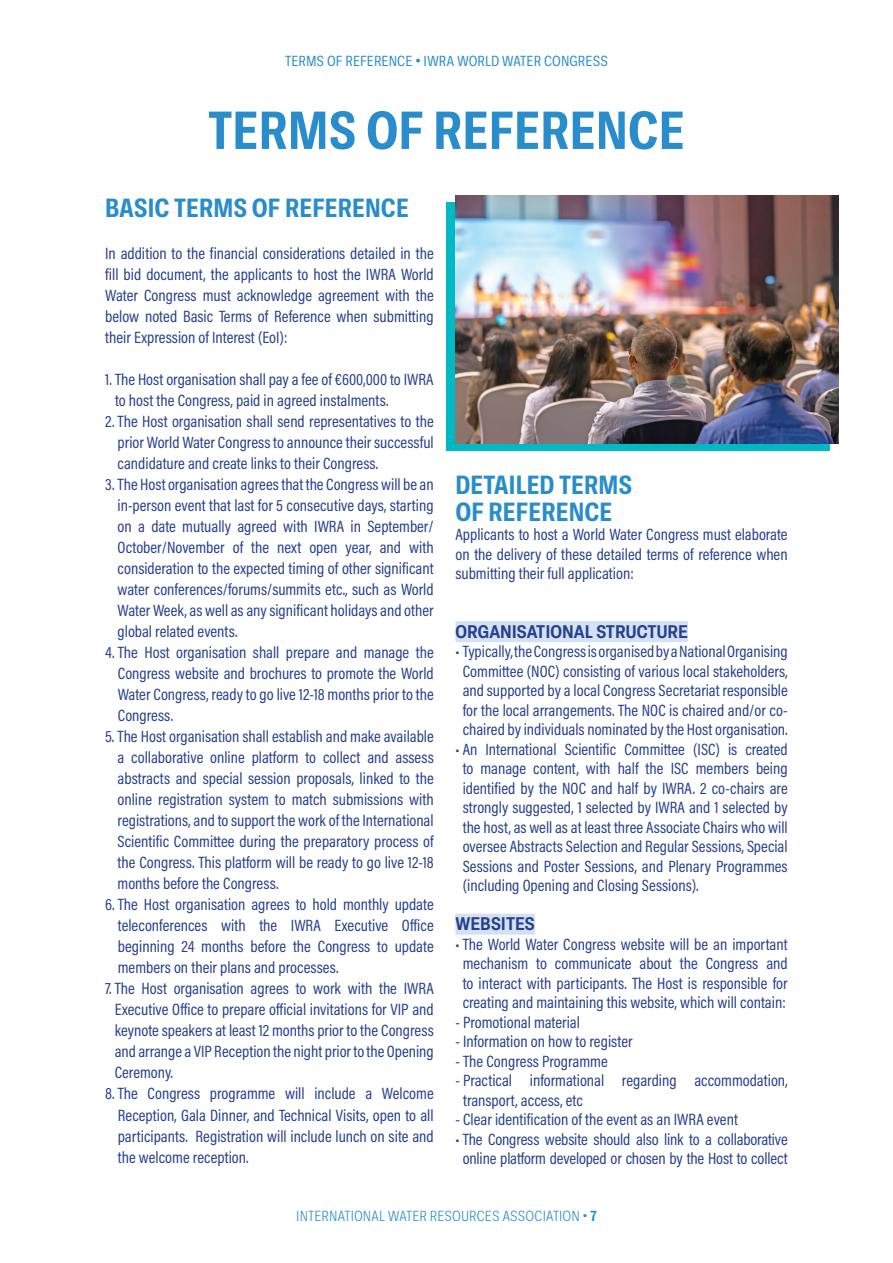
<style>
.page{position:relative;width:893px;height:1263px;background:#fff}
.page>*{position:absolute;margin:0;border:0;box-sizing:border-box;transform-origin:0 0}
.t1{font:700 54.9px "Ballinger Condensed";color:#288dca}
.t2{font:700 27px/27px "Ballinger Condensed";color:#288dca}
.t3{font:600 condensed 18px "Elza";letter-spacing:.02em;color:#253f8e}
.t4{font:16.5px/21px "Acumin Pro Cond";color:#253f8e;text-align:justify}
.t5{font:300 15px "Ballinger Condensed";color:#288dca}
.t6{font:15px "Ballinger Condensed";color:#288dca}
.s1{font-weight:700}
.s2{font-weight:500}
</style>
<div class="page">
<div style="left:455px;top:621px;width:233px;height:21px;background:#d3e1f2"></div>
<div style="left:455px;top:914px;width:80px;height:21px;background:#d3e1f2"></div>
<div style="left:446px;top:203px;width:384px;height:248px;background:#00b9c5"></div>
<img style="left:455px;top:196px;width:384px;height:247px">
<p class="t6" style="left:285px;top:53px;width:324px">TERMS OF REFERENCE <span class="s1">•</span> IWRA WORLD WATER CONGRESS</p>
<h1 class="t1" style="left:208px;top:100px;width:478px">TERMS OF REFERENCE</h1>
<h2 class="t2" style="left:105px;top:195px;width:305px">BASIC TERMS OF REFERENCE</h2>
<p class="t4" style="left:105px;top:243px;width:330px">In addition to the financial considerations detailed in the fill bid document, the applicants to host the IWRA World Water Congress must acknowledge agreement with the below noted Basic Terms of Reference when submitting their Expression of Interest (EoI):</p>
<p class="t4" style="left:115px;top:369px;width:320px;text-indent:-10px">1. The Host organisation shall pay a fee of €600,000 to IWRA to host the Congress, paid in agreed instalments.</p>
<p class="t4" style="left:118px;top:411px;width:318px;text-indent:-12px">2. The Host organisation shall send representatives to the prior World Water Congress to announce their successful candidature and create links to their Congress.</p>
<p class="t4" style="left:118px;top:474px;width:318px;text-indent:-12px">3. The Host organisation agrees that the Congress will be an in-person event that last for 5 consecutive days, starting on a date mutually agreed with IWRA in September/ October/November of the next open year, and with consideration to the expected timing of other significant water conferences/forums/summits etc., such as World Water Week, as well as any significant holidays and other global related events.</p>
<p class="t4" style="left:118px;top:642px;width:317px;text-indent:-13px">4. The Host organisation shall prepare and manage the Congress website and brochures to promote the World Water Congress, ready to go live 12-18 months prior to the Congress.</p>
<p class="t4" style="left:118px;top:726px;width:318px;text-indent:-12px">5. The Host organisation shall establish and make available a collaborative online platform to collect and assess abstracts and special session proposals, linked to the online registration system to match submissions with registrations, and to support the work of the International Scientific Committee during the preparatory process of the Congress. This platform will be ready to go live 12-18 months before the Congress.</p>
<p class="t4" style="left:118px;top:894px;width:317px;text-indent:-13px">6. The Host organisation agrees to hold monthly update teleconferences with the IWRA Executive Office beginning 24 months before the Congress to update members on their plans and processes.</p>
<p class="t4" style="left:115px;top:978px;width:321px;text-indent:-9px">7. The Host organisation agrees to work with the IWRA Executive Office to prepare official invitations for VIP and keynote speakers at least 12 months prior to the Congress and arrange a VIP Reception the night prior to the Opening Ceremony.</p>
<p class="t4" style="left:118px;top:1083px;width:317px;text-indent:-13px">8. The Congress programme will include a Welcome Reception, Gala Dinner, and Technical Visits, open to all participants. Registration will include lunch on site and the welcome reception.</p>
<h2 class="t2" style="left:455px;top:471px;width:178px">DETAILED TERMS<br>OF REFERENCE</h2>
<p class="t4" style="left:455px;top:524px;width:334px;line-height:19.5px">Applicants to host a World Water Congress must elaborate on the delivery of these detailed terms of reference when submitting their full application:</p>
<p class="t3" style="left:456px;top:619px;width:234px">ORGANISATIONAL STRUCTURE</p>
<p class="t4" style="left:455px;top:641px;width:334px;line-height:19.5px;text-align:center">• Typically, the Congress is organised by a National Organising Committee (NOC) consisting of various local stakeholders, and supported by a local Congress Secretariat responsible for the local arrangements. The NOC is chaired and/or co&shy;chaired by individuals nominated by the Host organisation.</p>
<p class="t4" style="left:463px;top:739px;width:327px;line-height:19.5px;text-indent:-7px">• An International Scientific Committee (ISC) is created to manage content, with half the ISC members being identified by the NOC and half by IWRA. 2 co-chairs are strongly suggested, 1 selected by IWRA and 1 selected by the host, as well as at least three Associate Chairs who will oversee Abstracts Selection and Regular Sessions, Special Sessions and Poster Sessions, and Plenary Programmes (including Opening and Closing Sessions).</p>
<p class="t3" style="left:456px;top:911px;width:81px">WEBSITES</p>
<p class="t4" style="left:455px;top:934px;width:334px;line-height:19.5px;text-align:center">• The World Water Congress website will be an important mechanism to communicate about the Congress and to interact with participants. The Host is responsible for creating and maintaining this website, which will contain:</p>
<p class="t4" style="left:455px;top:1011px;width:126px">- Promotional material</p>
<p class="t4" style="left:455px;top:1031px;width:179px">- Information on how to register</p>
<p class="t4" style="left:455px;top:1050px;width:154px">- The Congress Programme</p>
<p class="t4" style="left:463px;top:1070px;width:326px;line-height:19.5px;text-indent:-8px">- Practical informational regarding accommodation, transport, access, etc</p>
<p class="t4" style="left:455px;top:1109px;width:284px">- Clear identification of the event as an IWRA event</p>
<p class="t4" style="left:455px;top:1129px;width:334px;line-height:19.5px;text-align:center">• The Congress website should also link to a collaborative online platform developed or chosen by the Host to collect</p>
<p class="t5" style="left:296px;top:1208px;width:302px">INTERNATIONAL WATER RESOURCES ASSOCIATION <span class="s2">•</span> <span class="s1">7</span></p>
</div>
